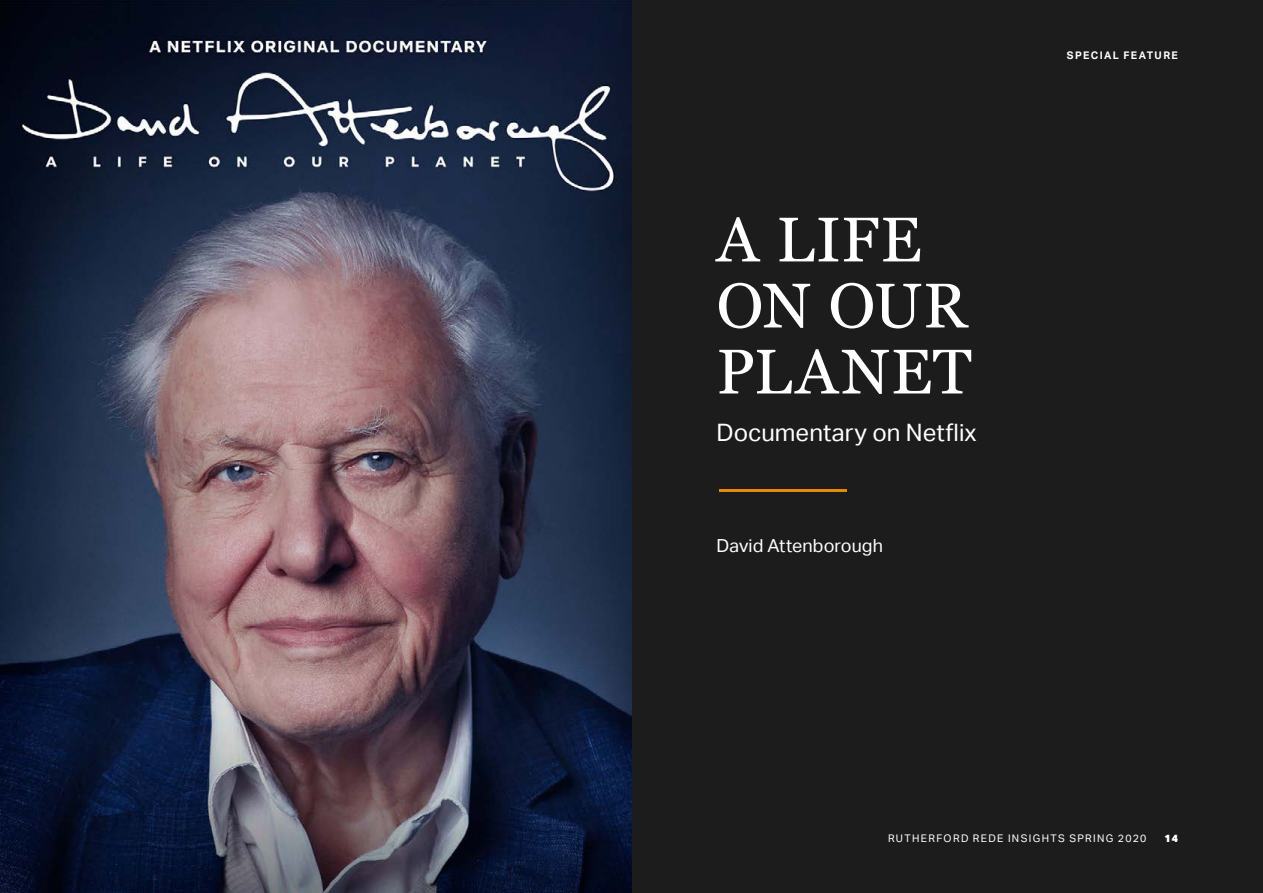
<style>
.page{position:relative;width:1263px;height:893px;background:#fff}
.page>*{position:absolute;margin:0;border:0;box-sizing:border-box;transform-origin:0 0}
.t1{font:63px/66px "Georgia";letter-spacing:.025em;color:#fff}
.t2{font:24px "Aktiv Grotesk";letter-spacing:.005em;color:#fff}
.t3{font:18px "Aktiv Grotesk";color:#fff}
.t4{font:10.5px "Aktiv Grotesk";letter-spacing:.13em;color:#fff}
.t5{font:700 10.5px "Aktiv Grotesk";letter-spacing:.13em;color:#fff}
.t6{font:900 10.5px "Aktiv Grotesk";color:#fff}
</style>
<div class="page">
<div style="left:631px;top:0;width:632px;height:893px;background:#1c1c1c"></div>
<img style="left:0;top:0;width:631px;height:893px">
<hr style="left:719px;top:490px;width:128px;height:2px;background:#e38b06">
<h1 class="t1" style="left:716px;top:204px;width:257px">A LIFE<br>ON OUR<br>PLANET</h1>
<h2 class="t2" style="left:716px;top:419px;width:262px">Documentary on Netflix</h2>
<h3 class="t3" style="left:716px;top:535px;width:168px">David Attenborough</h3>
<p class="t5" style="left:1067px;top:49px;width:112px">SPECIAL FEATURE</p>
<p class="t4" style="left:888px;top:832px;width:260px">RUTHERFORD REDE INSIGHTS SPRING 2020</p>
<p class="t6" style="left:1164px;top:831px;width:15px">14</p>
</div>
